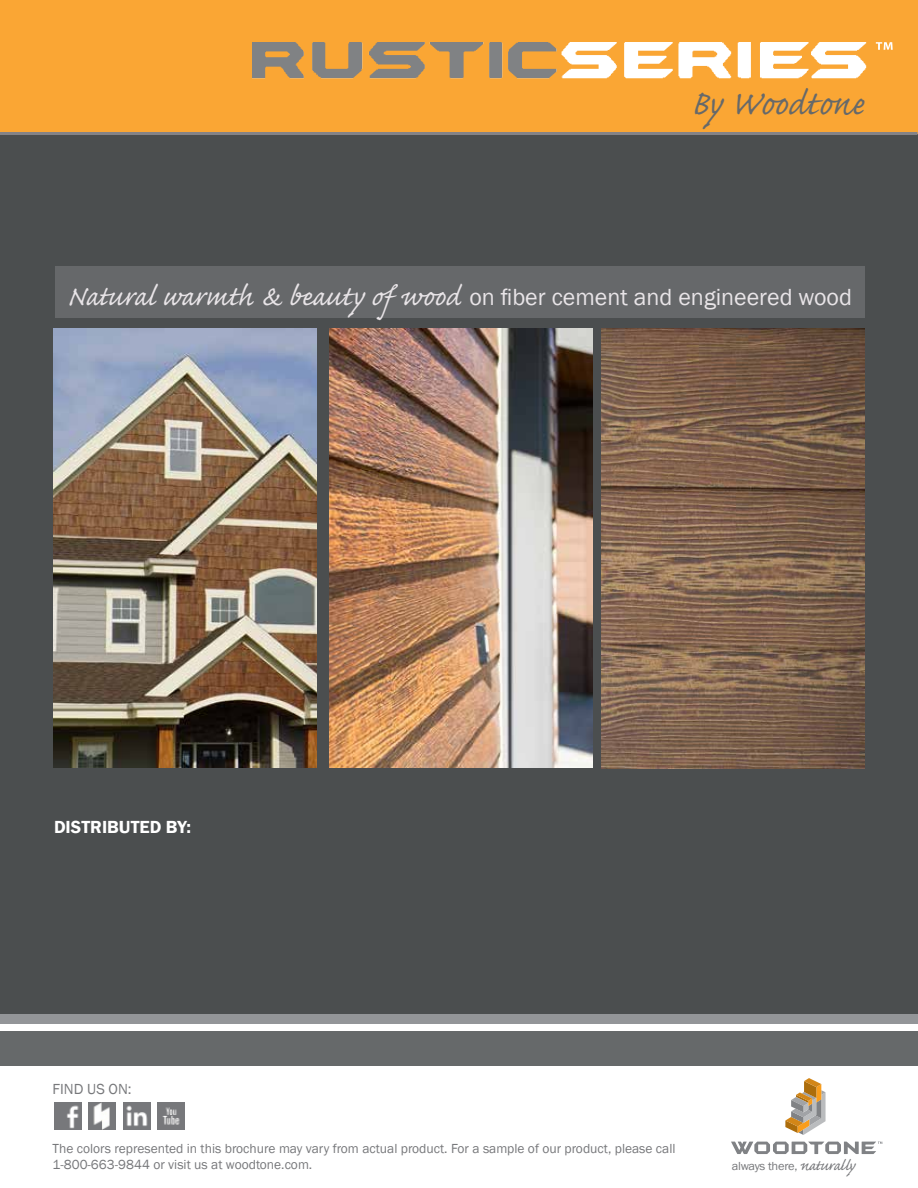
<style>
.page{position:relative;width:918px;height:1188px;background:#fff}
.page>*{position:absolute;margin:0;border:0;box-sizing:border-box;transform-origin:0 0}
.t1{font:43.5px "Caflisch Script Pro";color:#66696a}
.t2{font:24px "Franklin Gothic";color:#e8e4e7}
.t3{font:600 18px "Franklin Gothic";color:#fff}
.t4{font:15px "Franklin Gothic";color:#77787b}
.t5{font:13.5px/16.2px "Franklin Gothic";color:#77787b}
.t6{font:12px "Franklin Gothic";letter-spacing:-.02em;color:#77787b;scale:1.04 1}
.s1{font-family:"Caflisch Script Pro";font-size:36px}
.s2{font-family:"Caflisch Script Pro";font-size:18.75px}
</style>
<div class="page">
<div style="left:0;top:0;width:918px;height:1014px;background:#4b4e4f"></div>
<div style="left:0;top:0;width:917px;height:134px;background:#faa634"></div>
<img style="left:253px;top:42px;width:614px;height:37px">
<svg style="left:876px;top:42px;width:17px;height:8px"></svg>
<hr style="left:0;top:132px;width:917px;height:3px;background:#848387">
<div style="left:0;top:1014px;width:918px;height:9px;background:#939598"></div>
<svg style="left:785px;top:1078px;width:41px;height:57px"></svg>
<svg style="left:731px;top:1142px;width:151px;height:12px"></svg>
<img style="left:54px;top:1103px;width:27px;height:27px">
<img style="left:89px;top:1103px;width:27px;height:27px">
<img style="left:123px;top:1103px;width:27px;height:27px">
<img style="left:158px;top:1103px;width:27px;height:27px">
<div style="left:0;top:1031px;width:918px;height:35px;background:#66696a"></div>
<div style="left:55px;top:266px;width:810px;height:52px;background:#66686a"></div>
<img style="left:54px;top:329px;width:263px;height:439px">
<img style="left:329px;top:329px;width:263px;height:439px">
<img style="left:602px;top:329px;width:263px;height:439px">
<h1 class="t1" style="left:691px;top:81px;width:175px">By Woodtone</h1>
<h2 class="t2" style="left:67px;top:282px;width:786px"><span class="s1">Natural warmth &amp; beauty of wood</span> on fiber cement and engineered wood</h2>
<h3 class="t3" style="left:54px;top:816px;width:138px">DISTRIBUTED BY:</h3>
<p class="t4" style="left:53px;top:1080px;width:81px">FIND US ON:</p>
<p class="t5" style="left:53px;top:1140px;width:624px">The colors represented in this brochure may vary from actual product. For a sample of our product, please call<br>1-800-663-9844 or visit us at woodtone.com.</p>
<p class="t6" style="left:732px;top:1158px;width:122px">always there,<span class="s2">naturally</span></p>
</div>
